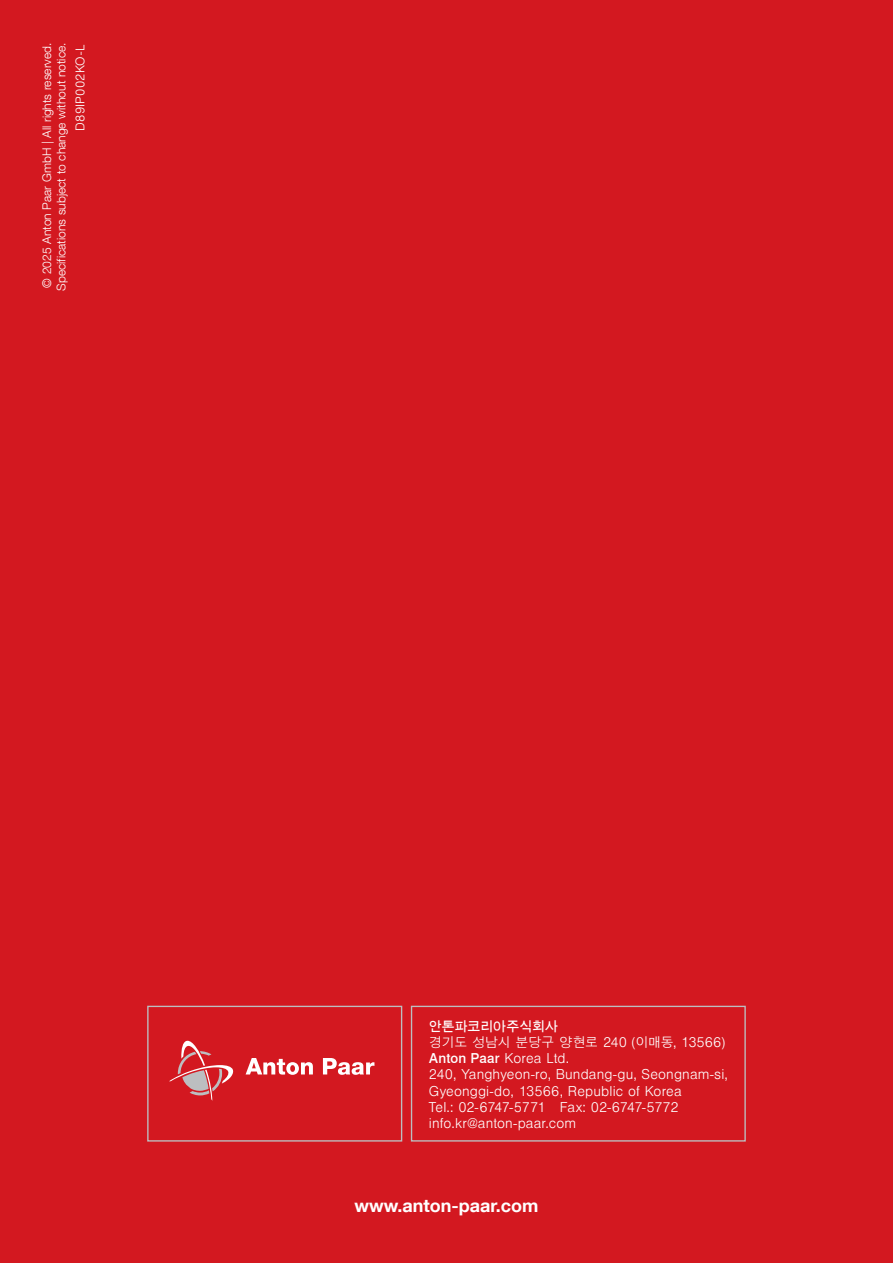
<style>
.page{position:relative;width:893px;height:1263px;background:#d31820}
.page>*{position:absolute;margin:0;border:0;box-sizing:border-box;transform-origin:0 0}
.t1{font:700 18px "Helvetica Neue LT Com";color:#fff}
.t2{font:300 13.5px/16.2px "Nimbus Sans Global";letter-spacing:.005em;color:#fff}
.t3{font:500 13.5px "Nimbus Sans Global";letter-spacing:-.05em;color:#fff}
.t4{font:300 12px/14.4px "Helvetica Neue LT Com";color:#fff}
.t5{font:300 12px "Nimbus Sans Global";letter-spacing:.015em;color:#fff}
.s1{font-weight:500}
</style>
<div class="page">
<svg style="left:147px;top:1005px;width:599px;height:137px"></svg>
<svg style="left:246px;top:1058px;width:67px;height:17px"></svg>
<svg style="left:323px;top:1058px;width:51px;height:17px"></svg>
<svg style="left:169px;top:1041px;width:65px;height:60px"></svg>
<p class="t4" style="left:39px;top:291px;width:250px;rotate:-90deg">© 2025 Anton Paar GmbH | All rights reserved.<br>Specifications subject to change without notice.</p>
<p class="t5" style="left:73px;top:131px;width:87px;rotate:-90deg">D89IP002KO-L</p>
<p class="t3" style="left:429px;top:1018px;width:131px">안톤파코리아주식회사</p>
<p class="t2" style="left:429px;top:1034px;width:301px">경기도 성남시 분당구 양현로 240 (이매동, 13566)<br><span class="s1">Anton Paar</span> Korea Ltd.<br>240, Yanghyeon-ro, Bundang-gu, Seongnam-si, Gyeonggi-do, 13566, Republic of Korea<br>Tel.: 02-6747-5771 Fax: 02-6747-5772 info.kr@anton-paar.com</p>
<h1 class="t1" style="left:354px;top:1194px;width:185px">www.anton-paar.com</h1>
</div>
